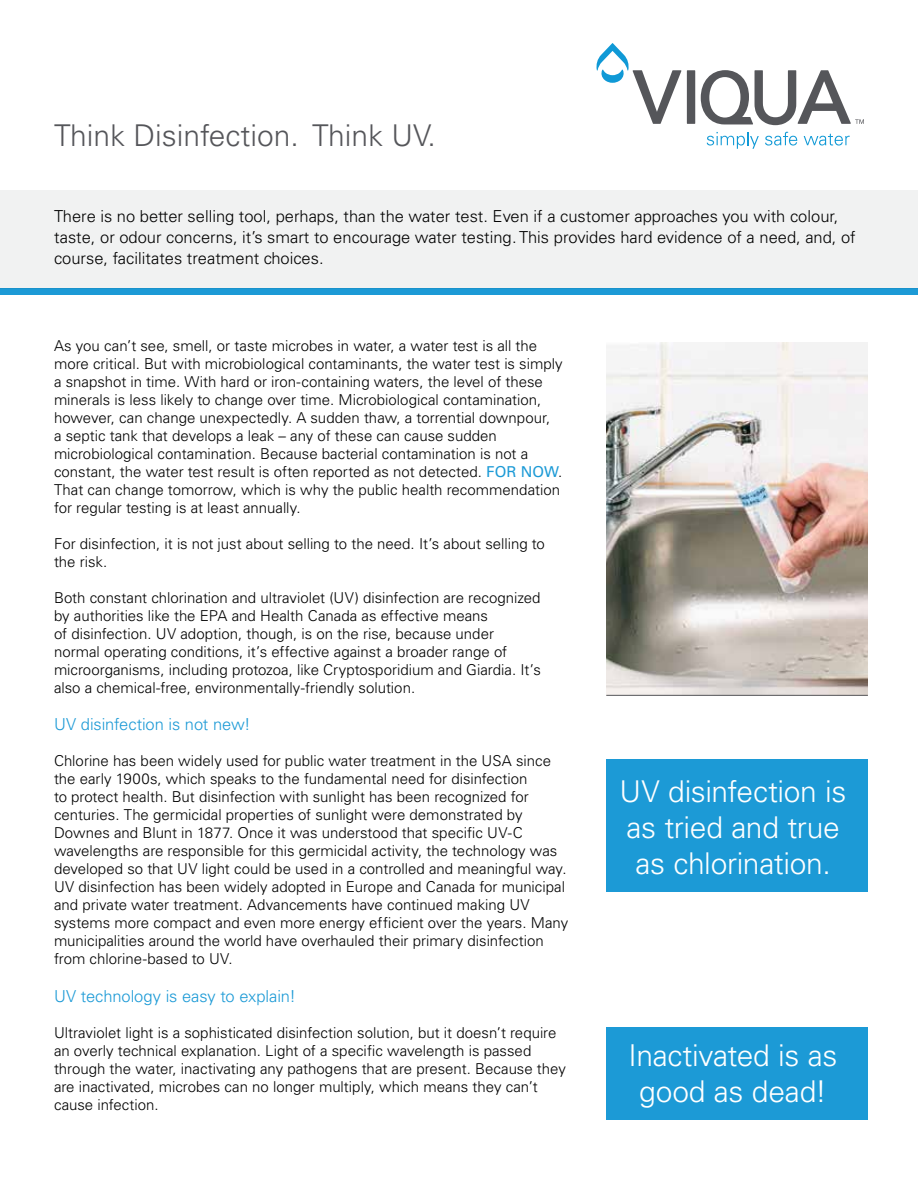
<style>
.page{position:relative;width:918px;height:1188px;background:#fff}
.page>*{position:absolute;margin:0;border:0;box-sizing:border-box;transform-origin:0 0}
.t1{font:300 30px/36px "Univers LT Std";letter-spacing:-.01em;color:#fff}
.t2{font:300 30px "Univers";color:#55565a}
.t3{font:300 16.5px/21px "Univers LT Std";color:#000}
.t4{font:300 16.5px "Univers LT Std";letter-spacing:-.005em;color:#1c9ad6}
.t5{font:300 15px/18px "Univers LT Std";color:#000}
.s1{font-weight:400;color:#1c9ad6}
</style>
<div class="page">
<div style="left:606px;top:759px;width:262px;height:133px;background:#1c9ad6"></div>
<div style="left:606px;top:1028px;width:262px;height:92px;background:#1c9ad6"></div>
<div style="left:0;top:190px;width:918px;height:98px;background:#f1f2f2"></div>
<div style="left:0;top:288px;width:918px;height:7px;background:#1c9ad6"></div>
<svg style="left:596px;top:43px;width:85px;height:81px"></svg>
<div style="left:687px;top:70px;width:8px;height:54px;background:#55565a"></div>
<svg style="left:707px;top:132px;width:52px;height:17px"></svg>
<svg style="left:765px;top:132px;width:32px;height:14px"></svg>
<svg style="left:804px;top:134px;width:46px;height:12px"></svg>
<svg style="left:701px;top:70px;width:163px;height:55px"></svg>
<img style="left:606px;top:343px;width:262px;height:352px">
<hr style="left:606px;top:695px;width:262px;height:1px;background:#55565a">
<h1 class="t2" style="left:54px;top:117px;width:383px">Think Disinfection. Think UV.</h1>
<p class="t3" style="left:54px;top:206px;width:803px">There is no better selling tool, perhaps, than the water test. Even if a customer approaches you with colour, taste, or odour concerns, it’s smart to encourage water testing. This provides hard evidence of a need, and, of course, facilitates treatment choices.</p>
<p class="t5" style="left:54px;top:336px;width:510px">As you can’t see, smell, or taste microbes in water, a water test is all the more critical. But with microbiological contaminants, the water test is simply a snapshot in time. With hard or iron-containing waters, the level of these minerals is less likely to change over time. Microbiological contamination, however, can change unexpectedly. A sudden thaw, a torrential downpour,<br>a septic tank that develops a leak – any of these can cause sudden microbiological contamination. Because bacterial contamination is not a constant, the water test result is often reported as not detected. <span class="s1">FOR NOW</span>.<br>That can change tomorrow, which is why the public health recommendation for regular testing is at least annually.</p>
<p class="t5" style="left:54px;top:534px;width:492px">For disinfection, it is not just about selling to the need. It’s about selling to the risk.</p>
<p class="t5" style="left:54px;top:588px;width:488px">Both constant chlorination and ultraviolet (UV) disinfection are recognized by authorities like the EPA and Health Canada as effective means<br>of disinfection. UV adoption, though, is on the rise, because under normal operating conditions, it’s effective against a broader range of microorganisms, including protozoa, like Cryptosporidium and Giardia. It’s also a chemical-free, environmentally-friendly solution.</p>
<p class="t4" style="left:54px;top:715px;width:198px">UV disinfection is not new!</p>
<p class="t5" style="left:54px;top:752px;width:516px">Chlorine has been widely used for public water treatment in the USA since the early 1900s, which speaks to the fundamental need for disinfection<br>to protect health. But disinfection with sunlight has been recognized for centuries. The germicidal properties of sunlight were demonstrated by Downes and Blunt in 1877. Once it was understood that specific UV-C wavelengths are responsible for this germicidal activity, the technology was developed so that UV light could be used in a controlled and meaningful way.<br>UV disinfection has been widely adopted in Europe and Canada for municipal and private water treatment. Advancements have continued making UV systems more compact and even more energy efficient over the years. Many municipalities around the world have overhauled their primary disinfection from chlorine-based to UV.</p>
<p class="t4" style="left:54px;top:986px;width:243px">UV technology is easy to explain!</p>
<p class="t5" style="left:54px;top:1024px;width:513px">Ultraviolet light is a sophisticated disinfection solution, but it doesn’t require an overly technical explanation. Light of a specific wavelength is passed through the water, inactivating any pathogens that are present. Because they are inactivated, microbes can no longer multiply, which means they can’t cause infection.</p>
<h1 class="t1" style="left:620px;top:773px;width:228px">UV disinfection is as tried and true as chlorination.</h1>
<h1 class="t1" style="left:629px;top:1038px;width:210px;text-align:center">Inactivated is as good as dead!</h1>
</div>
